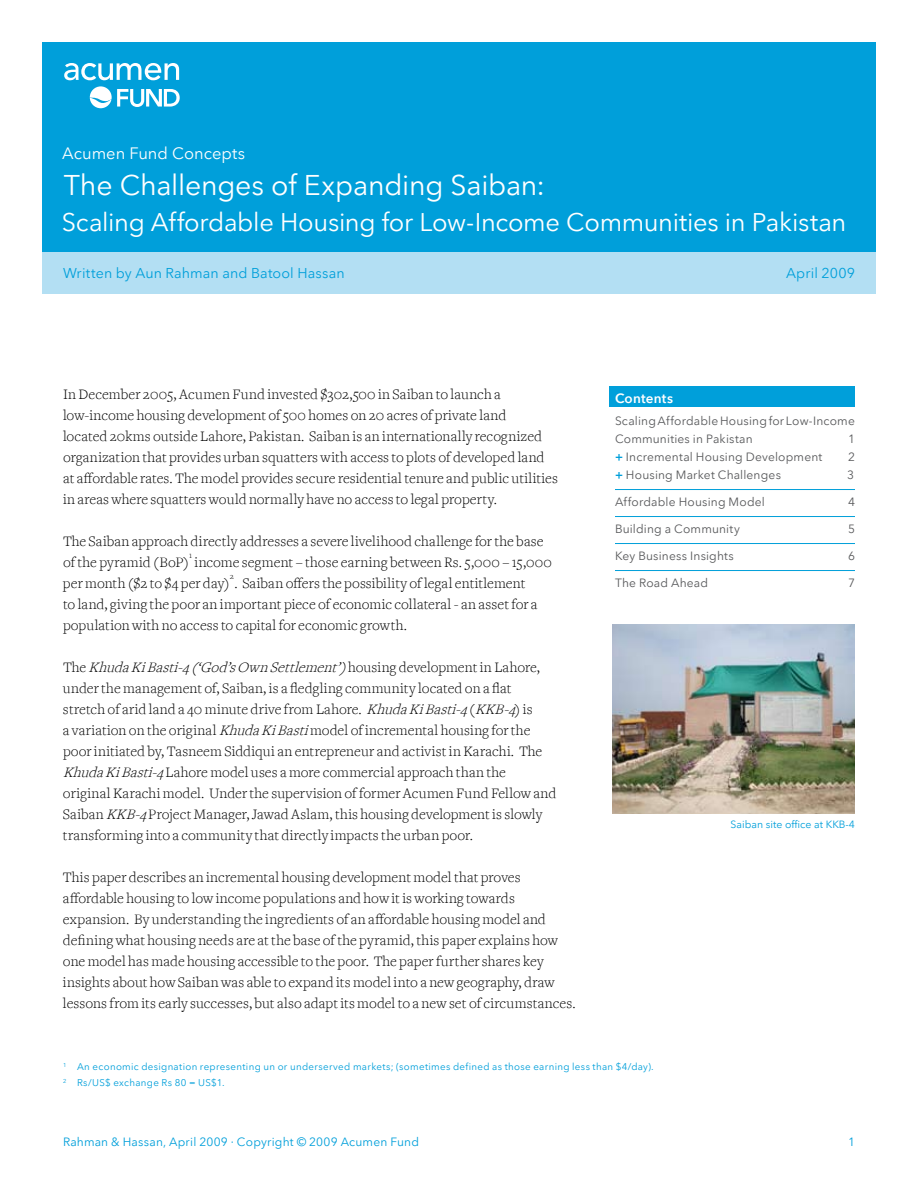
<style>
.page{position:relative;width:918px;height:1188px;background:#fff}
.page>*{position:absolute;margin:0;border:0;box-sizing:border-box;transform-origin:0 0}
.t1{font:28.5px "Avenir Next LT Pro";letter-spacing:-.01em;color:#fff}
.t2{font:25.5px "Avenir Next LT Pro";letter-spacing:-.01em;color:#fff}
.t3{font:16.5px "Avenir Next LT Pro";color:#fff}
.t4{font:300 15px/21px "Freight Text";letter-spacing:.005em;color:#000}
.t5{font:14.25px "Avenir Next LT Pro";letter-spacing:.005em;color:#009fda}
.t6{font:600 13.5px "Avenir Next LT Pro";color:#fff}
.t7{font:12px/18px "Avenir Next LT Pro";letter-spacing:.015em;color:#58595b}
.t8{font:12px "Avenir Next LT Pro";letter-spacing:.015em;color:#009fda}
.t9{font:10.5px "Avenir Next LT Pro";color:#009fda}
.t10{font:9.75px/16.5px "Avenir Next LT Pro";letter-spacing:.03em;color:#009fda}
.t11{font:300 8.7px "Freight Text";color:#000}
.s1{font-style:italic}
.s2{font-weight:600;color:#009fda}
</style>
<div class="page">
<div style="left:42px;top:42px;width:834px;height:210px;background:#009fda"></div>
<svg style="left:64px;top:63px;width:115px;height:17px"></svg>
<svg style="left:90px;top:86px;width:90px;height:22px"></svg>
<div style="left:42px;top:252px;width:834px;height:42px;background:#b3dff3"></div>
<div style="left:609px;top:386px;width:246px;height:21px;background:#009fda"></div>
<hr style="left:615px;top:489px;width:240px;height:1px;background:#009fda">
<hr style="left:615px;top:516px;width:240px;height:1px;background:#009fda">
<hr style="left:615px;top:543px;width:240px;height:1px;background:#009fda">
<hr style="left:615px;top:570px;width:240px;height:1px;background:#009fda">
<img style="left:612px;top:624px;width:243px;height:189px">
<p class="t3" style="left:62px;top:143px;width:184px">Acumen Fund Concepts</p>
<h1 class="t1" style="left:64px;top:168px;width:483px">The Challenges of Expanding Saiban:</h1>
<h2 class="t2" style="left:62px;top:207px;width:786px">Scaling Affordable Housing for Low-Income Communities in Pakistan</h2>
<p class="t5" style="left:63px;top:265px;width:283px">Written by Aun Rahman and Batool Hassan</p>
<p class="t5" style="left:786px;top:265px;width:70px">April 2009</p>
<p class="t4" style="left:63px;top:384px;width:497px">In December 2005, Acumen Fund invested $302,500 in Saiban to launch a low-income housing development of 500 homes on 20 acres of private land<br>located 20kms outside Lahore, Pakistan. Saiban is an internationally recognized organization that provides urban squatters with access to plots of developed land at affordable rates. The model provides secure residential tenure and public utilities in areas where squatters would normally have no access to legal property.</p>
<p class="t4" style="left:63px;top:531px;width:491px">The Saiban approach directly addresses a severe livelihood challenge for the base of the pyramid (BoP) income segment – those earning between Rs. 5,000 – 15,000</p>
<p class="t11" style="left:189px;top:550px;width:4px">1</p>
<p class="t4" style="left:63px;top:573px;width:464px">per month ($2 to $4 per day) . Saiban offers the possibility of legal entitlement</p>
<p class="t11" style="left:230px;top:571px;width:6px">2</p>
<p class="t4" style="left:63px;top:594px;width:476px">to land, giving the poor an important piece of economic collateral - an asset for a population with no access to capital for economic growth.</p>
<p class="t4" style="left:63px;top:657px;width:495px">T h e <span class="s1">KhudaKiBasti-4(‘God’sOwnSettlement’)</span>h o u s i n g d e v e l o p m e n t i n L a h o r e , under the management of, Saiban, is a fledgling community located on a flat stretch of arid land a 40 minute drive from Lahore. <span class="s1">KhudaKiBasti-4</span>(<span class="s1">KKB-4</span>) is<br>a variation on the original <span class="s1">KhudaKiBasti</span>model of incremental housing for the poor initiated by, Tasneem Siddiqui an entrepreneur and activist in Karachi. The <span class="s1">KhudaKiBasti-4</span>Lahore model uses a more commercial approach than the original Karachi model. Under the supervision of former Acumen Fund Fellow and Saiban <span class="s1">KKB-4</span>Project Manager, Jawad Aslam, this housing development is slowly transforming into a community that directly impacts the urban poor.</p>
<p class="t4" style="left:63px;top:867px;width:514px">This paper describes an incremental housing development model that proves affordable housing to low income populations and how it is working towards expansion. By understanding the ingredients of an affordable housing model and defining what housing needs are at the base of the pyramid, this paper explains how one model has made housing accessible to the poor. The paper further shares key insights about how Saiban was able to expand its model into a new geography, draw lessons from its early successes, but also adapt its model to a new set of circumstances.</p>
<p class="t6" style="left:615px;top:390px;width:60px">Contents</p>
<p class="t7" style="left:615px;top:412px;width:241px">Scaling Affordable Housing for Low-Income<br>Communities in Pakistan</p>
<p class="t7" style="left:848px;top:430px;width:8px">1</p>
<p class="t7" style="left:615px;top:448px;width:209px"><span class="s2">+</span> Incremental Housing Development</p>
<p class="t7" style="left:848px;top:448px;width:8px">2</p>
<p class="t7" style="left:615px;top:466px;width:168px"><span class="s2">+</span> Housing Market Challenges</p>
<p class="t7" style="left:847px;top:466px;width:8px">3</p>
<p class="t7" style="left:615px;top:493px;width:151px">Affordable Housing Model</p>
<p class="t7" style="left:848px;top:493px;width:8px">4</p>
<p class="t7" style="left:615px;top:520px;width:126px">Building a Community</p>
<p class="t7" style="left:848px;top:520px;width:8px">5</p>
<p class="t7" style="left:615px;top:547px;width:120px">Key Business Insights</p>
<p class="t7" style="left:848px;top:547px;width:8px">6</p>
<p class="t7" style="left:615px;top:574px;width:95px">The Road Ahead</p>
<p class="t7" style="left:848px;top:574px;width:8px">7</p>
<p class="t9" style="left:731px;top:818px;width:126px">Saiban site office at KKB-4</p>
<p class="t10" style="left:63px;top:1058px;width:592px"><sup>1</sup> An economic designation representing un or underserved markets; (sometimes defined as those earning less than $4/day).<br><sup>2</sup> Rs/US$ exchange Rs 80 = US$1.</p>
<p class="t8" style="left:63px;top:1135px;width:358px">Rahman &amp; Hassan, April 2009 · Copyright © 2009 Acumen Fund</p>
<p class="t8" style="left:848px;top:1135px;width:8px">1</p>
</div>
